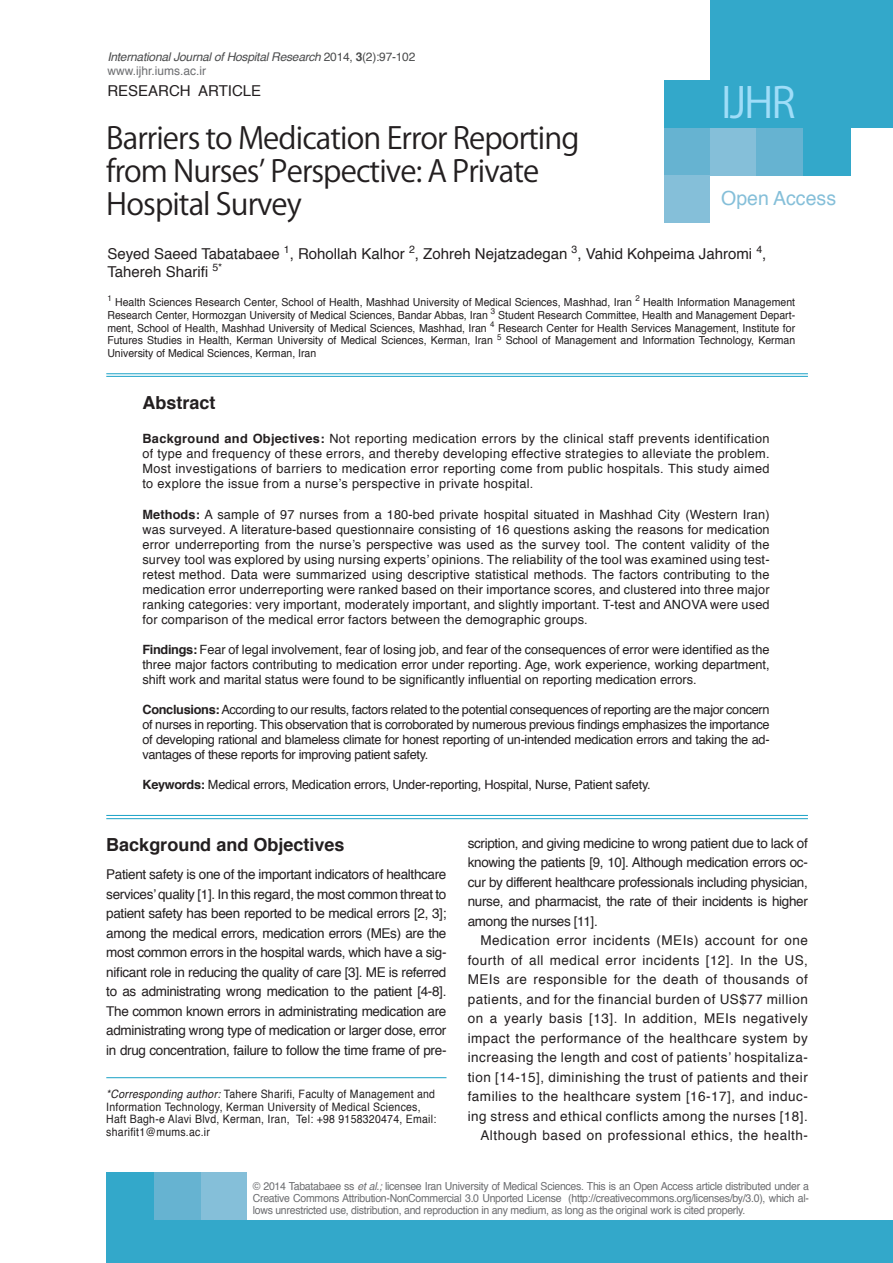
<style>
.page{position:relative;width:893px;height:1263px;background:#fff}
.page>*{position:absolute;margin:0;border:0;box-sizing:border-box;transform-origin:0 0}
.t1{font:42px "Koz Go Pro";color:#9fddf8}
.t2{font:30px/33px "Koz Go Pr 6 N";letter-spacing:-.03em;color:#231f20}
.t3{font:19.5px "Helvetica";color:#85bfd9}
._3-Main_Title{font:700 18px "Helvetica";color:#231f20}
.Main_titles{font:700 18px "Helvetica";color:#231f20}
.Names{font:15px/18px "Helvetica";color:#231f20}
._1-Main_Text_1{font:13.5px/19.5px "Helvetica";letter-spacing:-.025em;color:#231f20;text-align:justify}
._2-Main_Text_2{font:13.5px/19.5px "Helvetica";letter-spacing:.035em;color:#231f20;text-align:justify}
.Abstract_text{font:12.75px/15px "Helvetica";letter-spacing:-.005em;color:#231f20;text-align:justify}
.t4{font:italic 12px "Helvetica";letter-spacing:-.02em;color:#4b4c4d}
.t5{font:12px "Helvetica";color:#6c6d70}
.t6{font:11.55px/12.8px "Helvetica";letter-spacing:.025em;color:#231f20;scale:.91 1}
.Affiliations{font:10.95px/12.8px "Helvetica";color:#231f20;text-align:justify;scale:.95 1}
.copyright{font:10.95px/12px "Helvetica";letter-spacing:-.025em;color:#6c6d70;text-align:justify;scale:.95 1}
.s1{font-style:normal}
.s2{font-weight:700;font-style:normal}
.s3{font-weight:700}
.s4{font-style:italic}
</style>
<div class="page">
<div style="left:710px;top:0;width:183px;height:128px;background:#33a8ca"></div>
<div style="left:664px;top:175px;width:46px;height:48px;background:#85bfd9"></div>
<div style="left:664px;top:127px;width:46px;height:48px;background:#66b3d1"></div>
<div style="left:664px;top:80px;width:46px;height:48px;background:#33a8ca"></div>
<div style="left:710px;top:128px;width:47px;height:48px;background:#85bfd9"></div>
<div style="left:757px;top:128px;width:47px;height:48px;background:#66b3d1"></div>
<div style="left:804px;top:128px;width:47px;height:48px;background:#33a8ca"></div>
<div style="left:106px;top:1220px;width:787px;height:43px;background:#33a8ca"></div>
<div style="left:200px;top:1172px;width:47px;height:48px;background:#85bfd9"></div>
<div style="left:153px;top:1172px;width:47px;height:48px;background:#66b3d1"></div>
<div style="left:106px;top:1172px;width:47px;height:48px;background:#33a8ca"></div>
<hr style="left:106px;top:376px;width:702px;height:1px;background:#19a1c6">
<hr style="left:106px;top:373px;width:702px;height:1px;background:#19a1c6">
<hr style="left:106px;top:815px;width:702px;height:1px;background:#19a1c6">
<hr style="left:106px;top:818px;width:702px;height:1px;background:#19a1c6">
<hr style="left:106px;top:1077px;width:340px;height:1px;background:#19a1c6">
<p class="t4" style="left:107px;top:48px;width:310px">International Journal of Hospital Research <span class="s1">2014,</span> <span class="s2">3</span><span class="s1">(2):97-102</span></p>
<p class="t5" style="left:107px;top:61px;width:100px">www.ijhr.iums.ac.ir</p>
<p class="Names" style="left:107px;top:82px;width:155px">RESEARCH ARTICLE</p>
<p class="t2" style="left:106px;top:122px;width:475px">Barriers to Medication Error Reporting from Nurses’ Perspective: A Private</p>
<p class="t2" style="left:106px;top:188px;width:197px">Hospital Survey</p>
<p class="Names" style="left:107px;top:245px;width:661px">Seyed Saeed Tabatabaee <sup>1</sup>, Rohollah Kalhor <sup>2</sup>, Zohreh Nejatzadegan <sup>3</sup>, Vahid Kohpeima Jahromi <sup>4</sup>,<br>Tahereh Sharifi <sup>5*</sup></p>
<p class="Affiliations" style="left:107px;top:296px;width:725px"><sup>1</sup> Health Sciences Research Center, School of Health, Mashhad University of Medical Sciences, Mashhad, Iran <sup>2</sup> Health Information Management Research Center, Hormozgan University of Medical Sciences, Bandar Abbas, Iran <sup>3</sup> Student Research Committee, Health and Management Depart&shy;ment, School of Health, Mashhad University of Medical Sciences, Mashhad, Iran <sup>4</sup> Research Center for Health Services Management, Institute for Futures Studies in Health, Kerman University of Medical Sciences, Kerman, Iran <sup>5</sup> School of Management and Information Technology, Kerman University of Medical Sciences, Kerman, Iran</p>
<h1 class="t1" style="left:721px;top:76px;width:76px">IJHR</h1>
<h3 class="t3" style="left:721px;top:184px;width:116px">Open Access</h3>
<p class="Main_titles" style="left:142px;top:388px;width:75px">Abstract</p>
<p class="Abstract_text" style="left:142px;top:432px;width:629px"><span class="s3">Background and Objectives:</span> Not reporting medication errors by the clinical staff prevents identification of type and frequency of these errors, and thereby developing effective strategies to alleviate the problem.<br>Most investigations of barriers to medication error reporting come from public hospitals. This study aimed to explore the issue from a nurse’s perspective in private hospital.</p>
<p class="Abstract_text" style="left:142px;top:507px;width:629px"><span class="s3">Methods:</span> A sample of 97 nurses from a 180-bed private hospital situated in Mashhad City (Western Iran) was surveyed. A literature-based questionnaire consisting of 16 questions asking the reasons for medication error underreporting from the nurse’s perspective was used as the survey tool. The content validity of the survey tool was explored by using nursing experts’ opinions. The reliability of the tool was examined using test&shy;retest method. Data were summarized using descriptive statistical methods. The factors contributing to the medication error underreporting were ranked based on their importance scores, and clustered into three major ranking categories: very important, moderately important, and slightly important. T-test and ANOVA were used for comparison of the medical error factors between the demographic groups.</p>
<p class="Abstract_text" style="left:142px;top:642px;width:629px"><span class="s3">Findings:</span> Fear of legal involvement, fear of losing job, and fear of the consequences of error were identified as the three major factors contributing to medication error under reporting. Age, work experience, working department, shift work and marital status were found to be significantly influential on reporting medication errors.</p>
<p class="Abstract_text" style="left:142px;top:702px;width:629px"><span class="s3">Conclusions:</span> According to our results, factors related to the potential consequences of reporting are the major concern of nurses in reporting. This observation that is corroborated by numerous previous findings emphasizes the importance of developing rational and blameless climate for honest reporting of un-intended medication errors and taking the ad&shy;vantages of these reports for improving patient safety.</p>
<p class="Abstract_text" style="left:142px;top:777px;width:510px"><span class="s3">Keywords:</span> Medical errors, Medication errors, Under-reporting, Hospital, Nurse, Patient safety.</p>
<p class="_3-Main_Title" style="left:106px;top:830px;width:240px">Background and Objectives</p>
<p class="_1-Main_Text_1" style="left:106px;top:865px;width:342px">Patient safety is one of the important indicators of healthcare services’ quality [1]. In this regard, the most common threat to patient safety has been reported to be medical errors [2, 3]; among the medical errors, medication errors (MEs) are the most common errors in the hospital wards, which have a sig&shy;nificant role in reducing the quality of care [3]. ME is referred to as administrating wrong medication to the patient [4-8].<br>The common known errors in administrating medication are administrating wrong type of medication or larger dose, error in drug concentration, failure to follow the time frame of pre-</p>
<p class="t6" style="left:106px;top:1088px;width:364px"><span class="s4">*Corresponding author:</span> Tahere Sharifi, Faculty of Management and Information Technology, Kerman University of Medical Sciences, Haft Bagh-e Alavi Blvd, Kerman, Iran, Tel: +98 9158320474, Email: sharifit1@mums.ac.ir</p>
<p class="_1-Main_Text_1" style="left:468px;top:834px;width:342px">scription, and giving medicine to wrong patient due to lack of knowing the patients [9, 10]. Although medication errors oc&shy;cur by different healthcare professionals including physician, nurse, and pharmacist, the rate of their incidents is higher among the nurses [11].</p>
<p class="_2-Main_Text_2" style="left:468px;top:931px;width:342px;text-indent:13px">Medication error incidents (MEIs) account for one fourth of all medical error incidents [12]. In the US, MEIs are responsible for the death of thousands of patients, and for the financial burden of US$77 million on a yearly basis [13]. In addition, MEIs negatively impact the performance of the healthcare system by increasing the length and cost of patients’ hospitaliza&shy;tion [14-15], diminishing the trust of patients and their families to the healthcare system [16-17], and induc&shy;ing stress and ethical conflicts among the nurses [18].</p>
<p class="_2-Main_Text_2" style="left:480px;top:1126px;width:329px">Although based on professional ethics, the health-</p>
<p class="copyright" style="left:253px;top:1180px;width:587px">© 2014 Tabatabaee ss <span class="s4">et al.;</span> licensee Iran University of Medical Sciences. This is an Open Access article distributed under a Creative Commons Attribution-NonCommercial 3.0 Unported License (http://creativecommons.org/licenses/by/3.0), which al&shy;lows unrestricted use, distribution, and reproduction in any medium, as long as the original work is cited properly.</p>
</div>
